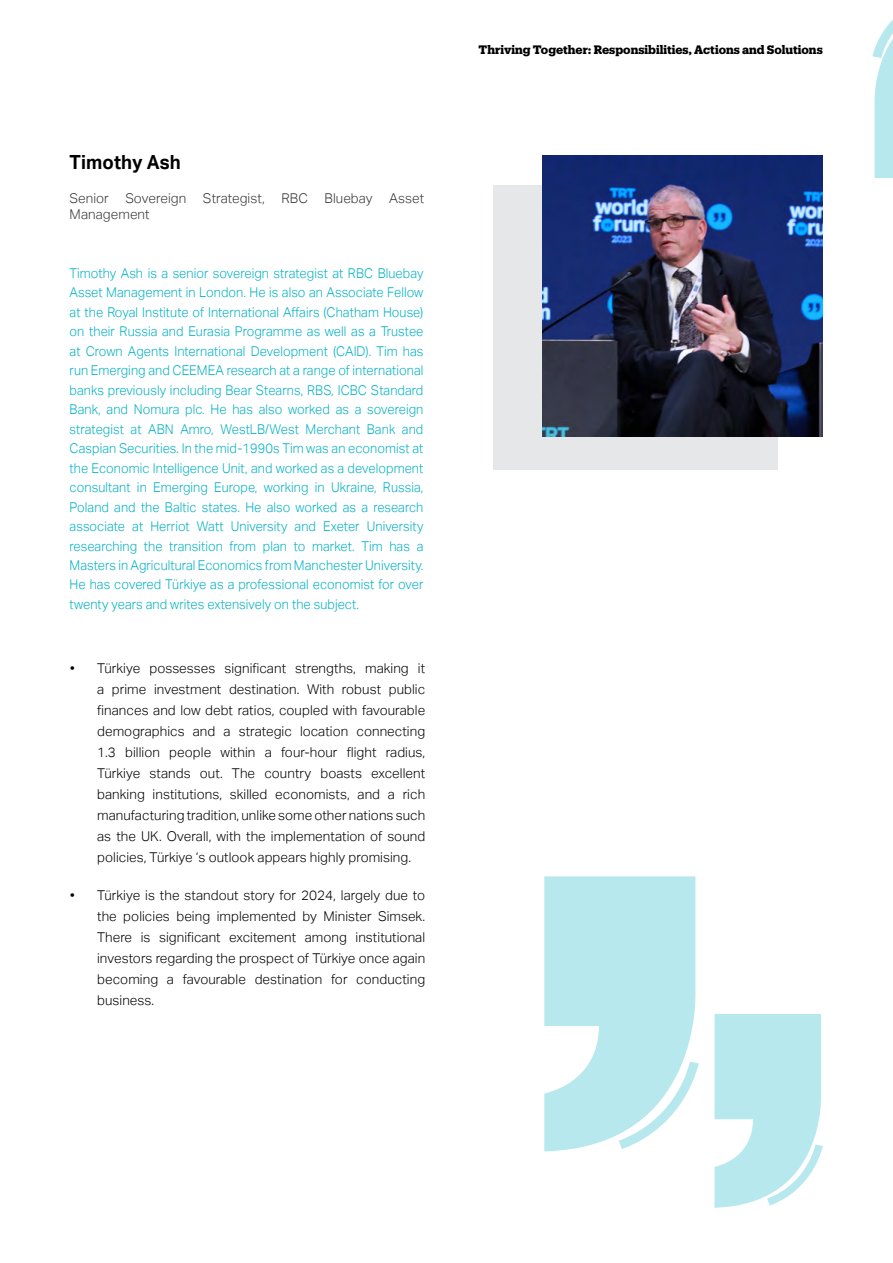
<style>
.page{position:relative;width:893px;height:1263px;background:#fff}
.page>*{position:absolute;margin:0;border:0;box-sizing:border-box;transform-origin:0 0}
.t1{font:700 19.5px "Aktiv Grotesk";letter-spacing:.005em;color:#000;scale:.95 1}
.t2{font:300 13.5px/19.5px "Aktiv Grotesk";letter-spacing:.005em;color:#00b1c4;text-align:justify;scale:.95 1}
.t3{font:300 13.5px/21px "Aktiv Grotesk";letter-spacing:.005em;color:#000;text-align:justify}
.t4{font:300 13.5px/16.5px "Aktiv Grotesk";letter-spacing:.005em;color:#383839}
.t5{font:700 12px "Produkt";color:#000}
</style>
<div class="page">
<svg style="left:872px;top:20px;width:21px;height:158px"></svg>
<div style="left:493px;top:185px;width:284px;height:285px;background:#e6e7e8"></div>
<svg style="left:544px;top:876px;width:155px;height:276px"></svg>
<svg style="left:714px;top:1014px;width:109px;height:194px"></svg>
<img style="left:543px;top:155px;width:280px;height:281px">
<h1 class="t1" style="left:70px;top:151px;width:118px">Timothy Ash</h1>
<p class="t4" style="left:70px;top:190px;width:356px">Senior Sovereign Strategist, RBC Bluebay Asset<br>Management</p>
<p class="t2" style="left:70px;top:263px;width:374px">Timothy Ash is a senior sovereign strategist at RBC Bluebay Asset Management in London. He is also an Associate Fellow at the Royal Institute of International Affairs (Chatham House) on their Russia and Eurasia Programme as well as a Trustee at Crown Agents International Development (CAID). Tim has run Emerging and CEEMEA research at a range of international banks previously including Bear Stearns, RBS, ICBC Standard Bank, and Nomura plc. He has also worked as a sovereign strategist at ABN Amro, WestLB/West Merchant Bank and Caspian Securities. In the mid-1990s Tim was an economist at the Economic Intelligence Unit, and worked as a development consultant in Emerging Europe, working in Ukraine, Russia, Poland and the Baltic states. He also worked as a research associate at Herriot Watt University and Exeter University researching the transition from plan to market. Tim has a Masters in Agricultural Economics from Manchester University.<br>He has covered Türkiye as a professional economist for over twenty years and writes extensively on the subject.</p>
<p class="t3" style="left:97px;top:657px;width:330px;text-indent:-27px">• Türkiye possesses significant strengths, making it a prime investment destination. With robust public finances and low debt ratios, coupled with favourable demographics and a strategic location connecting 1.3 billion people within a four-hour flight radius, Türkiye stands out. The country boasts excellent banking institutions, skilled economists, and a rich manufacturing tradition, unlike some other nations such as the UK. Overall, with the implementation of sound policies, Türkiye ‘s outlook appears highly promising.</p>
<p class="t3" style="left:97px;top:884px;width:330px;text-indent:-27px">• Türkiye is the standout story for 2024, largely due to the policies being implemented by Minister Simsek.<br>There is significant excitement among institutional investors regarding the prospect of Türkiye once again becoming a favourable destination for conducting business.</p>
<p class="t5" style="left:479px;top:41px;width:346px">Thriving Together: Responsibilities, Actions and Solutions</p>
</div>
